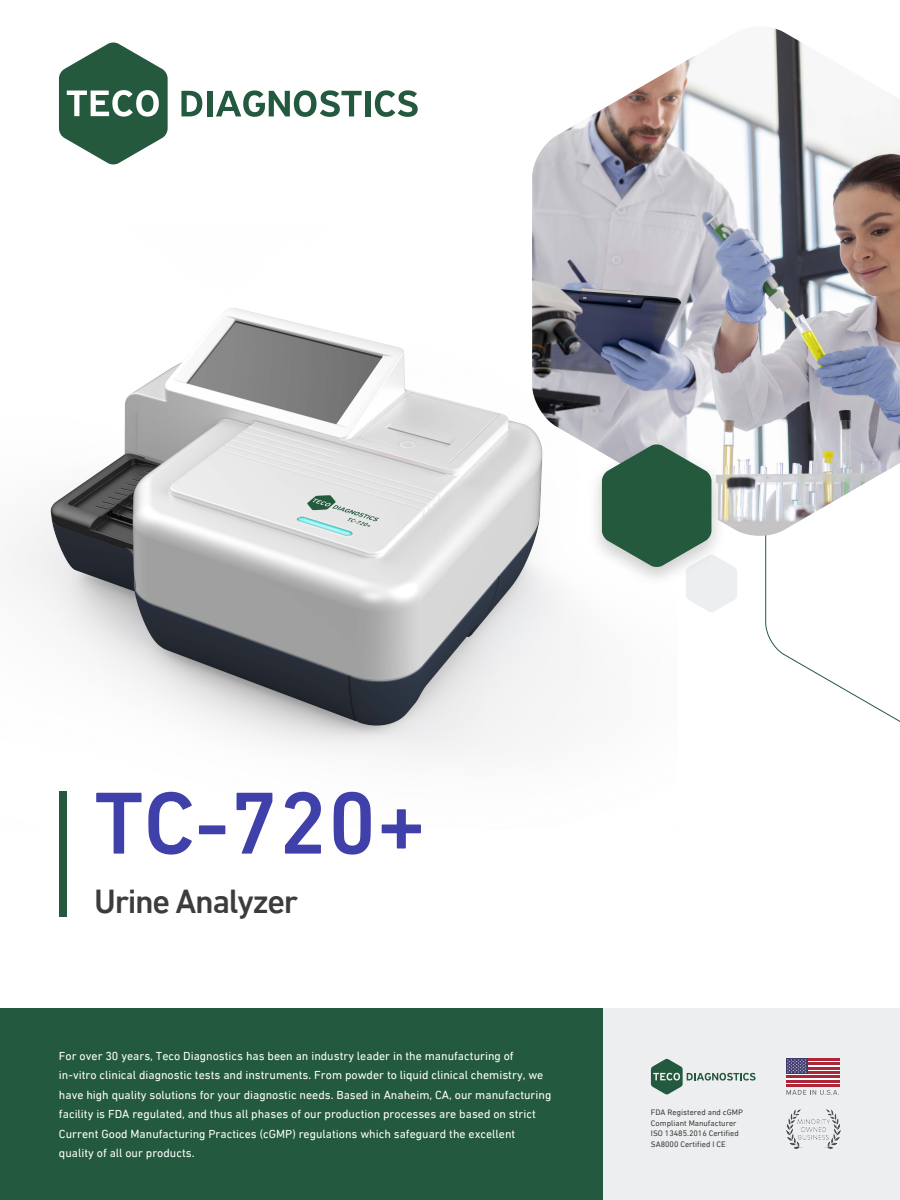
<style>
.page{position:relative;width:900px;height:1200px;background:#fff}
.page>*{position:absolute;margin:0;border:0;box-sizing:border-box;transform-origin:0 0}
.t1{font:500 89.55px "DIN Next LTW23";color:#4040aa}
.t2{font:500 34.05px "DIN Next LTW23";letter-spacing:-.04em;color:#3c3c3b}
.t3{font:12px/19.5px "DIN Next LTW23";color:#fff}
.t4{font:8.25px/10.5px "DIN Next LTW23";color:#3c3c3b}
</style>
<div class="page">
<img style="left:15px;top:308px;width:550px;height:448px">
<svg style="left:765px;top:538px;width:135px;height:184px"></svg>
<img style="left:532px;top:28px;width:368px;height:510px">
<img style="left:581px;top:430px;width:151px;height:119px">
<svg style="left:602px;top:444px;width:135px;height:168px"></svg>
<svg style="left:181px;top:91px;width:21px;height:25px"></svg>
<div style="left:207px;top:91px;width:5px;height:25px;background:#23593e"></div>
<svg style="left:216px;top:90px;width:146px;height:27px"></svg>
<div style="left:365px;top:91px;width:5px;height:25px;background:#23593e"></div>
<svg style="left:375px;top:90px;width:43px;height:27px"></svg>
<svg style="left:59px;top:42px;width:109px;height:123px"></svg>
<div style="left:59px;top:791px;width:8px;height:125px;background:#23593e"></div>
<div style="left:603px;top:1009px;width:297px;height:191px;background:#edeeef"></div>
<div style="left:0;top:1009px;width:603px;height:191px;background:#23593e"></div>
<svg style="left:651px;top:1059px;width:105px;height:36px"></svg>
<svg style="left:786px;top:1061px;width:53px;height:23px"></svg>
<hr style="left:786px;top:1059px;width:53px;height:2px;background:#ae2537">
<hr style="left:786px;top:1063px;width:53px;height:2px;background:#ae2537">
<hr style="left:786px;top:1067px;width:53px;height:2px;background:#ae2537">
<hr style="left:786px;top:1071px;width:53px;height:3px;background:#ae2537">
<hr style="left:786px;top:1076px;width:53px;height:2px;background:#ae2537">
<hr style="left:786px;top:1080px;width:53px;height:2px;background:#ae2537">
<hr style="left:786px;top:1084px;width:53px;height:3px;background:#ae2537">
<div style="left:786px;top:1059px;width:21px;height:15px;background:#3f3b6e"></div>
<svg style="left:787px;top:1059px;width:19px;height:14px"></svg>
<svg style="left:786px;top:1090px;width:53px;height:5px"></svg>
<img style="left:786px;top:1109px;width:54px;height:40px">
<h1 class="t1" style="left:94px;top:770px;width:333px">TC-720+</h1>
<h2 class="t2" style="left:94px;top:882px;width:206px">Urine Analyzer</h2>
<p class="t3" style="left:59px;top:1046px;width:494px">For over 30 years, Teco Diagnostics has been an industry leader in the manufacturing of in-vitro clinical diagnostic tests and instruments. From powder to liquid clinical chemistry, we have high quality solutions for your diagnostic needs. Based in Anaheim, CA, our manufacturing facility is FDA regulated, and thus all phases of our production processes are based on strict Current Good Manufacturing Practices (cGMP) regulations which safeguard the excellent quality of all our products.</p>
<p class="t4" style="left:651px;top:1107px;width:93px">FDA Registered and cGMP<br>Compliant Manufacturer<br>ISO 13485.2016 Certified<br>SA8000 Certified I CE</p>
</div>
